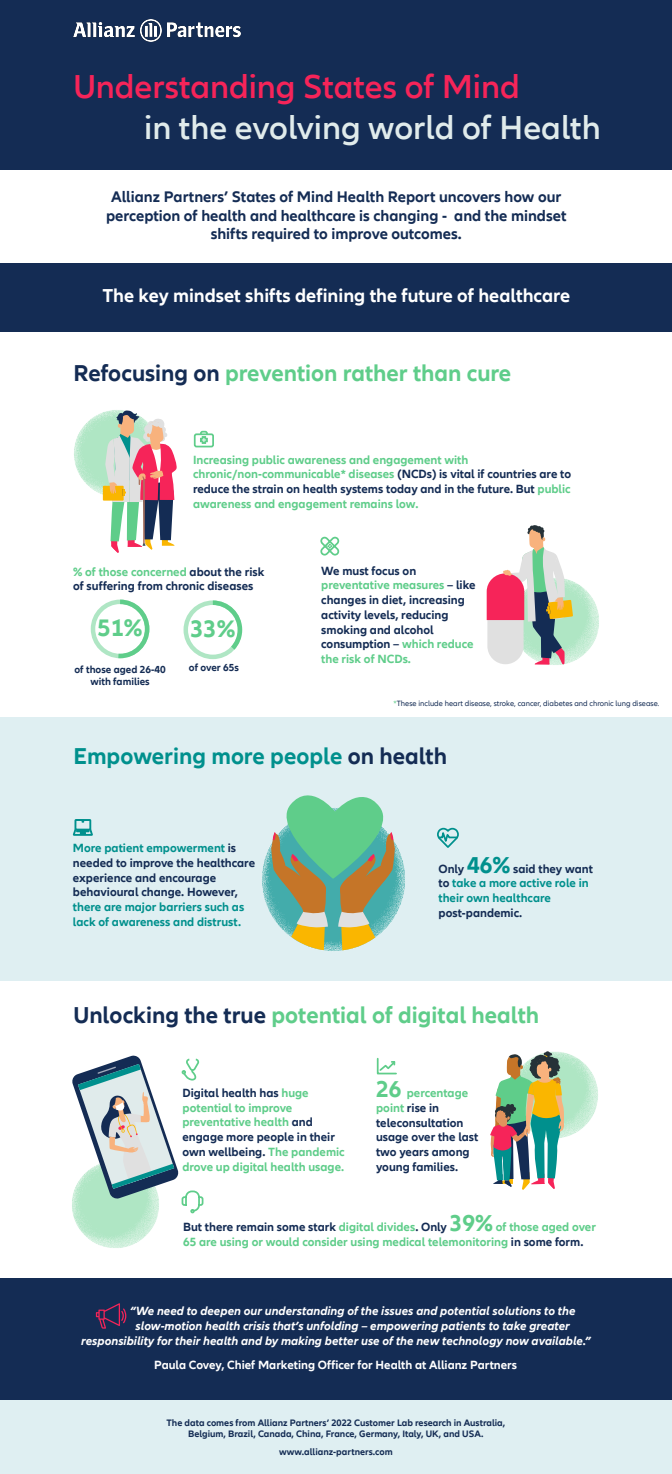
<style>
.page{position:relative;width:672px;height:1474px;background:#fff}
.page>*{position:absolute;margin:0;border:0;box-sizing:border-box;transform-origin:0 0}
.t1{font:600 34.12px "Allianz Neo";color:#e0ebeb}
.t2{font:600 34.12px "Allianz Neo";color:#f62459}
.t3{font:700 24.59px "Allianz Neo";color:#5fcd8a}
.t4{font:700 23.62px "Allianz Neo";color:#5fcd8a}
.t5{font:700 23.62px "Allianz Neo";color:#00908d}
.t6{font:700 19.25px "Allianz Neo";color:#fff}
.t7{font:700 15.75px/18.9px "Allianz Neo";color:#142c54;text-align:center}
.t8{font:700 12.25px/14.7px "Allianz Neo";color:#5fcd8a}
.t9{font:700 12.25px/14.7px "Allianz Neo";color:#142c54}
.t10{font:italic 700 12.25px "Allianz Neo";color:#fff}
.t11{font:700 12.25px/14.7px "Allianz Neo";color:#00908d}
.t12{font:700 12.25px "Allianz Neo";color:#fff}
.t13{font:700 10.5px/12.6px "Allianz Neo";color:#142c54;text-align:center}
.t14{font:700 9.62px/11.5px "Allianz Neo";color:#142c54;text-align:center}
.t15{font:7.88px "Allianz Neo";color:#142c54}
.s1{color:#142c54}
.s2{color:#5fcd8a}
.s3{color:#00908d}
.s4{font-size:23.62px}
.s5{font-size:23.62px;color:#5fcd8a}
</style>
<div class="page">
<div style="left:0;top:717px;width:672px;height:263px;background:#dfeff2"></div>
<div style="left:0;top:1278px;width:672px;height:122px;background:#142c54"></div>
<div style="left:0;top:1400px;width:672px;height:73px;background:#dfeff2"></div>
<div style="left:0;top:0;width:672px;height:169px;background:#142c54"></div>
<div style="left:0;top:263px;width:672px;height:69px;background:#142c54"></div>
<img style="left:73px;top:19px;width:167px;height:22px">
<svg style="left:73px;top:819px;width:20px;height:17px"></svg>
<svg style="left:96px;top:1303px;width:30px;height:25px"></svg>
<img style="left:74px;top:412px;width:31px;height:89px">
<div style="left:103px;top:486px;width:21px;height:14px;background:#fab600"></div>
<svg style="left:105px;top:410px;width:72px;height:143px"></svg>
<img style="left:486px;top:581px;width:113px;height:84px">
<svg style="left:487px;top:525px;width:86px;height:139px"></svg>
<div style="left:194px;top:433px;width:20px;height:14px;border:2px solid #5fcd8a;border-radius:2px"></div>
<svg style="left:199px;top:430px;width:10px;height:15px"></svg>
<svg style="left:320px;top:536px;width:20px;height:20px"></svg>
<svg style="left:437px;top:827px;width:22px;height:21px"></svg>
<img style="left:230px;top:845px;width:206px;height:136px">
<svg style="left:271px;top:795px;width:127px;height:155px"></svg>
<img style="left:95px;top:1243px;width:40px;height:5px">
<img style="left:564px;top:1053px;width:34px;height:84px">
<img style="left:490px;top:1051px;width:74px;height:138px">
<svg style="left:91px;top:599px;width:58px;height:59px"></svg>
<svg style="left:184px;top:600px;width:58px;height:59px"></svg>
<svg style="left:72px;top:1055px;width:132px;height:188px"></svg>
<svg style="left:376px;top:1057px;width:21px;height:18px"></svg>
<h1 class="t2" style="left:73px;top:67px;width:448px">Understanding States of Mind</h1>
<h1 class="t1" style="left:144px;top:108px;width:458px">in the evolving world of Health</h1>
<p class="t7" style="left:106px;top:187px;width:462px">Allianz Partners’ States of Mind Health Report uncovers how our perception of health and healthcare is changing - and the mindset shifts required to improve outcomes.</p>
<h3 class="t6" style="left:102px;top:284px;width:469px">The key mindset shifts defining the future of healthcare</h3>
<h3 class="t4" style="left:73px;top:359px;width:439px"><span class="s1">Refocusing on</span> prevention rather than cure</h3>
<p class="t8" style="left:193px;top:452px;width:380px">Increasing public awareness and engagement with chronic/non-communicable* diseases <span class="s1">(NCDs) is vital if countries are to reduce the strain on health systems today and in the future. But</span> public awareness and engagement remains low.</p>
<p class="t9" style="left:73px;top:564px;width:193px"><span class="s2">% of those concerned</span> about the risk of suffering from chronic diseases</p>
<h2 class="t3" style="left:98px;top:614px;width:46px">51%</h2>
<p class="t13" style="left:74px;top:663px;width:93px">of those aged 26-40 with families</p>
<h2 class="t3" style="left:190px;top:614px;width:46px">33%</h2>
<p class="t13" style="left:189px;top:661px;width:52px">of over 65s</p>
<p class="t9" style="left:321px;top:563px;width:156px">We must focus on <span class="s2">preventative measures</span> – like changes in diet, increasing activity levels, reducing smoking and alcohol consumption – <span class="s2">which reduce the risk of NCDs.</span></p>
<p class="t15" style="left:394px;top:699px;width:268px"><span class="s2">*</span>These include heart disease, stroke, cancer, diabetes and chronic lung disease.</p>
<h3 class="t5" style="left:74px;top:743px;width:375px">Empowering more people <span class="s1">on health</span></h3>
<p class="t9" style="left:73px;top:841px;width:184px"><span class="s3">More patient empowerment</span> is needed to improve the healthcare experience and encourage behavioural change. However,</p>
<p class="t11" style="left:73px;top:899px;width:173px">there are major barriers such as lack of awareness and distrust.</p>
<p class="t11" style="left:439px;top:861px;width:156px"><span class="s1">Only</span> <span class="s4">46%</span> <span class="s1">said they want to</span> take a more active role in their own healthcare</p>
<p class="t9" style="left:439px;top:905px;width:85px">post-pandemic.</p>
<h3 class="t4" style="left:73px;top:1001px;width:467px"><span class="s1">Unlocking the true</span> potential of digital health</h3>
<p class="t8" style="left:183px;top:1085px;width:164px"><span class="s1">Digital health has</span> huge potential to improve preventative health <span class="s1">and engage more people in their own wellbeing.</span> The pandemic drove up digital health usage.</p>
<p class="t9" style="left:376px;top:1086px;width:104px"><span class="s5">26</span> <span class="s2">percentage point</span> rise in teleconsultation usage over the last two years among young families.</p>
<p class="t8" style="left:183px;top:1219px;width:414px"><span class="s1">But there remain some stark</span> digital divides<span class="s1">. Only</span> <span class="s4">39%</span> of those aged over<br>65 are using or would consider using medical telemonitoring <span class="s1">in some form.</span></p>
<p class="t10" style="left:130px;top:1303px;width:447px">“We need to deepen our understanding of the issues and potential solutions to the</p>
<p class="t10" style="left:136px;top:1318px;width:436px">slow-motion health crisis that’s unfolding – empowering patients to take greater</p>
<p class="t10" style="left:81px;top:1333px;width:511px">responsibility for their health and by making better use of the new technology now available.”</p>
<p class="t12" style="left:154px;top:1357px;width:365px">Paula Covey, Chief Marketing Officer for Health at Allianz Partners</p>
<p class="t14" style="left:166px;top:1416px;width:340px">The data comes from Allianz Partners’ 2022 Customer Lab research in Australia,<br>Belgium, Brazil, Canada, China, France, Germany, Italy, UK, and USA.</p>
<p class="t14" style="left:279px;top:1446px;width:115px">www.allianz-partners.com</p>
</div>
